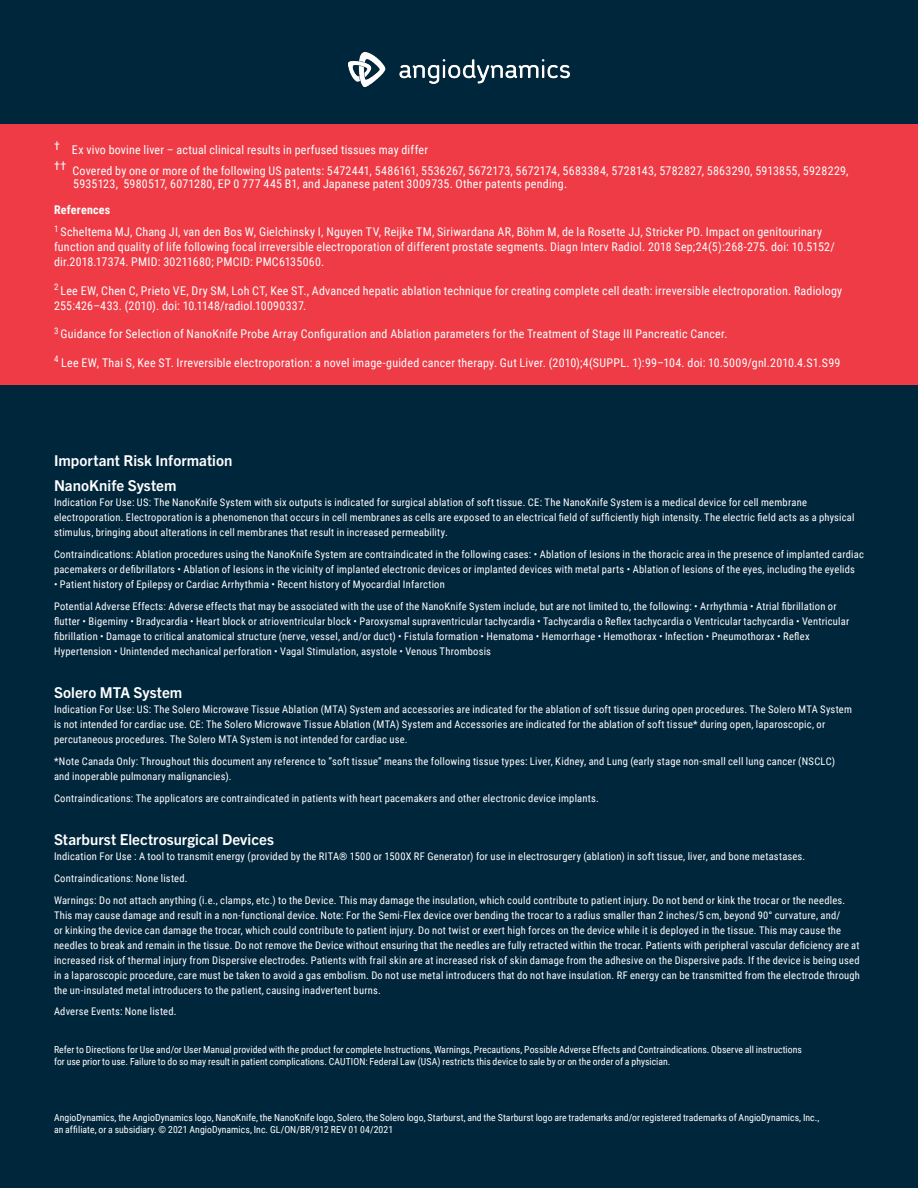
<style>
.page{position:relative;width:918px;height:1188px;background:#00263b}
.page>*{position:absolute;margin:0;border:0;box-sizing:border-box;transform-origin:0 0}
.t1{font:700 15px "Trade Gothic Next LT Pro";letter-spacing:.005em;color:#fff}
.t2{font:12px/15px "Roboto Condensed";letter-spacing:.015em;color:#fff}
.t3{font:700 12px "Roboto Condensed";letter-spacing:.02em;color:#fff}
.t4{font:10.5px/15px "Roboto Condensed";letter-spacing:.02em;color:#fff}
.t5{font:9.75px/12px "Roboto Condensed";letter-spacing:.005em;color:#fff}
</style>
<div class="page">
<div style="left:0;top:124px;width:918px;height:261px;background:#ee3b46"></div>
<img style="left:349px;top:53px;width:220px;height:33px">
<p class="t2" style="left:54px;top:142px;width:376px">† Ex vivo bovine liver – actual clinical results in perfused tissues may differ</p>
<p class="t2" style="left:73px;top:163px;width:777px;line-height:13.5px;text-indent:-19px">†† Covered by one or more of the following US patents: 5472441, 5486161, 5536267, 5672173, 5672174, 5683384, 5728143, 5782827, 5863290, 5913855, 5928229,<br>5935123, 5980517, 6071280, EP 0 777 445 B1, and Japanese patent 3009735. Other patents pending.</p>
<p class="t3" style="left:54px;top:202px;width:58px">References</p>
<p class="t2" style="left:54px;top:224px;width:783px"><sup>1</sup> Scheltema MJ, Chang JI, van den Bos W, Gielchinsky I, Nguyen TV, Reijke TM, Siriwardana AR, Böhm M, de la Rosette JJ, Stricker PD. Impact on genitourinary function and quality of life following focal irreversible electroporation of different prostate segments. Diagn Interv Radiol. 2018 Sep;24(5):268-275. doi: 10.5152/ dir.2018.17374. PMID: 30211680; PMCID: PMC6135060.</p>
<p class="t2" style="left:54px;top:282px;width:790px"><sup>2</sup> Lee EW, Chen C, Prieto VE, Dry SM, Loh CT, Kee ST., Advanced hepatic ablation technique for creating complete cell death: irreversible electroporation. Radiology<br>255:426–433. (2010). doi: 10.1148/radiol.10090337.</p>
<p class="t2" style="left:54px;top:326px;width:675px"><sup>3</sup> Guidance for Selection of NanoKnife Probe Array Configuration and Ablation parameters for the Treatment of Stage III Pancreatic Cancer.</p>
<p class="t2" style="left:54px;top:354px;width:788px"><sup>4</sup> Lee EW, Thai S, Kee ST. Irreversible electroporation: a novel image-guided cancer therapy. Gut Liver. (2010);4(SUPPL. 1):99–104. doi: 10.5009/gnl.2010.4.S1.S99</p>
<p class="t1" style="left:54px;top:450px;width:180px">Important Risk Information</p>
<p class="t1" style="left:54px;top:475px;width:124px">NanoKnife System</p>
<p class="t4" style="left:54px;top:494px;width:802px">Indication For Use: US: The NanoKnife System with six outputs is indicated for surgical ablation of soft tissue. CE: The NanoKnife System is a medical device for cell membrane electroporation. Electroporation is a phenomenon that occurs in cell membranes as cells are exposed to an electrical field of sufficiently high intensity. The electric field acts as a physical stimulus, bringing about alterations in cell membranes that result in increased permeability.</p>
<p class="t4" style="left:54px;top:546px;width:811px">Contraindications: Ablation procedures using the NanoKnife System are contraindicated in the following cases: • Ablation of lesions in the thoracic area in the presence of implanted cardiac pacemakers or defibrillators • Ablation of lesions in the vicinity of implanted electronic devices or implanted devices with metal parts • Ablation of lesions of the eyes, including the eyelids</p>
<p class="t4" style="left:54px;top:576px;width:392px">• Patient history of Epilepsy or Cardiac Arrhythmia • Recent history of Myocardial Infarction</p>
<p class="t4" style="left:54px;top:598px;width:797px">Potential Adverse Effects: Adverse effects that may be associated with the use of the NanoKnife System include, but are not limited to, the following: • Arrhythmia • Atrial fibrillation or flutter • Bigeminy • Bradycardia • Heart block or atrioventricular block • Paroxysmal supraventricular tachycardia • Tachycardia o Reflex tachycardia o Ventricular tachycardia • Ventricular fibrillation • Damage to critical anatomical structure (nerve, vessel, and/or duct) • Fistula formation • Hematoma • Hemorrhage • Hemothorax • Infection • Pneumothorax • Reflex Hypertension • Unintended mechanical perforation • Vagal Stimulation, asystole • Venous Thrombosis</p>
<p class="t1" style="left:54px;top:682px;width:130px">Solero MTA System</p>
<p class="t4" style="left:54px;top:701px;width:800px">Indication For Use: US: The Solero Microwave Tissue Ablation (MTA) System and accessories are indicated for the ablation of soft tissue during open procedures. The Solero MTA System is not intended for cardiac use. CE: The Solero Microwave Tissue Ablation (MTA) System and Accessories are indicated for the ablation of soft tissue* during open, laparoscopic, or percutaneous procedures. The Solero MTA System is not intended for cardiac use.</p>
<p class="t4" style="left:54px;top:753px;width:783px">*Note Canada Only: Throughout this document any reference to “soft tissue” means the following tissue types: Liver, Kidney, and Lung (early stage non-small cell lung cancer (NSCLC) and inoperable pulmonary malignancies).</p>
<p class="t4" style="left:54px;top:790px;width:546px">Contraindications: The applicators are contraindicated in patients with heart pacemakers and other electronic device implants.</p>
<p class="t1" style="left:54px;top:829px;width:221px">Starburst Electrosurgical Devices</p>
<p class="t4" style="left:54px;top:848px;width:753px">Indication For Use : A tool to transmit energy (provided by the RITA® 1500 or 1500X RF Generator) for use in electrosurgery (ablation) in soft tissue, liver, and bone metastases.</p>
<p class="t4" style="left:54px;top:870px;width:135px">Contraindications: None listed.</p>
<p class="t4" style="left:54px;top:892px;width:808px">Warnings: Do not attach anything (i.e., clamps, etc.) to the Device. This may damage the insulation, which could contribute to patient injury. Do not bend or kink the trocar or the needles.<br>This may cause damage and result in a non-functional device. Note: For the Semi-Flex device over bending the trocar to a radius smaller than 2 inches/5 cm, beyond 90° curvature, and/<br>or kinking the device can damage the trocar, which could contribute to patient injury. Do not twist or exert high forces on the device while it is deployed in the tissue. This may cause the needles to break and remain in the tissue. Do not remove the Device without ensuring that the needles are fully retracted within the trocar. Patients with peripheral vascular deficiency are at increased risk of thermal injury from Dispersive electrodes. Patients with frail skin are at increased risk of skin damage from the adhesive on the Dispersive pads. If the device is being used in a laparoscopic procedure, care must be taken to avoid a gas embolism. Do not use metal introducers that do not have insulation. RF energy can be transmitted from the electrode through the un-insulated metal introducers to the patient, causing inadvertent burns.</p>
<p class="t4" style="left:54px;top:1004px;width:124px">Adverse Events: None listed.</p>
<p class="t5" style="left:54px;top:1043px;width:749px">Refer to Directions for Use and/or User Manual provided with the product for complete Instructions, Warnings, Precautions, Possible Adverse Effects and Contraindications. Observe all instructions for use prior to use. Failure to do so may result in patient complications. CAUTION: Federal Law (USA) restricts this device to sale by or on the order of a physician.</p>
<p class="t5" style="left:54px;top:1111px;width:767px">AngioDynamics, the AngioDynamics logo, NanoKnife, the NanoKnife logo, Solero, the Solero logo, Starburst, and the Starburst logo are trademarks and/or registered trademarks of AngioDynamics, Inc., an affiliate, or a subsidiary. © 2021 AngioDynamics, Inc. GL/ON/BR/912 REV 01 04/2021</p>
</div>
